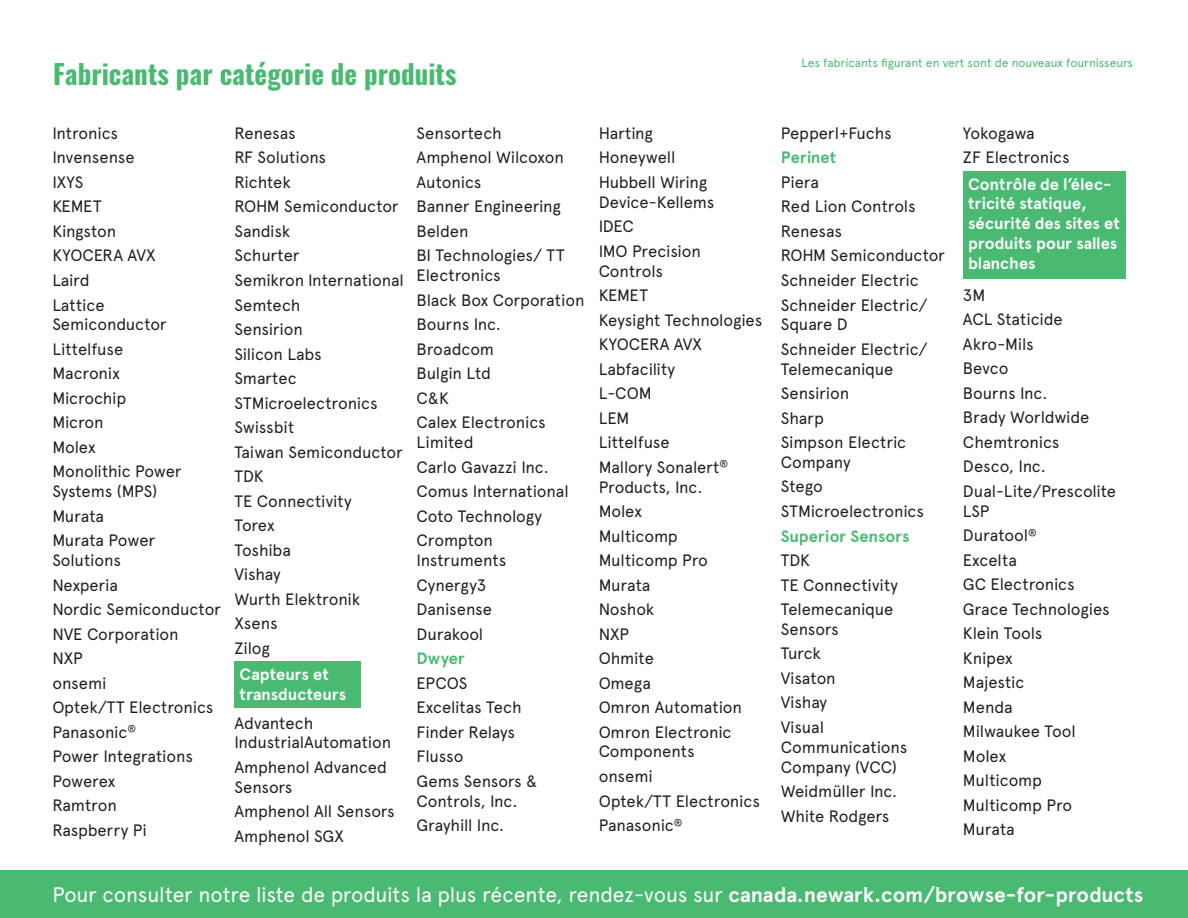
<style>
.page{position:relative;width:1188px;height:918px;background:#fff}
.page>*{position:absolute;margin:0;border:0;box-sizing:border-box;transform-origin:0 0}
.t1{font:27px "Oswald";color:#4aba73}
.t2{font:21px "Apercu Avnet";letter-spacing:-.01em;color:#fff}
.t3{font:16.5px/24.5px "Apercu Avnet";letter-spacing:-.01em;color:#231f20}
.t4{font:700 16.5px/19.8px "Apercu Avnet";color:#fff}
.t5{font:700 16.5px "Apercu Avnet";letter-spacing:-.005em;color:#4aba73}
.t6{font:12px "Apercu Avnet";letter-spacing:-.005em;color:#4aba73}
.s1{font-weight:700}
</style>
<div class="page">
<div style="left:0;top:870px;width:1188px;height:48px;background:#4aba73"></div>
<div style="left:234px;top:662px;width:127px;height:46px;background:#4aba73"></div>
<div style="left:963px;top:171px;width:162px;height:108px;background:#4aba73"></div>
<h1 class="t1" style="left:53px;top:50px;width:405px">Fabricants par catégorie de produits</h1>
<p class="t6" style="left:802px;top:54px;width:333px">Les fabricants figurant en vert sont de nouveaux fournisseurs</p>
<p class="t3" style="left:52px;top:119px;width:105px">Intronics<br>Invensense<br>IXYS<br>KEMET<br>Kingston<br>KYOCERA AVX<br>Laird<br>Lattice</p>
<p class="t3" style="left:52px;top:311px;width:131px">Semiconductor<br>Littelfuse<br>Macronix<br>Microchip<br>Micron<br>Molex<br>Monolithic Power</p>
<p class="t3" style="left:52px;top:478px;width:106px">Systems (MPS)<br>Murata<br>Murata Power</p>
<p class="t3" style="left:52px;top:547px;width:170px">Solutions<br>Nexperia<br>Nordic Semiconductor<br>NVE Corporation<br>NXP<br>onsemi<br>Optek/TT Electronics<br>Panasonic<sup>®<br></sup>Power Integrations<br>Powerex<br>Ramtron<br>Raspberry Pi</p>
<p class="t3" style="left:234px;top:119px;width:171px">Renesas<br>RF Solutions<br>Richtek<br>ROHM Semiconductor<br>Sandisk<br>Schurter<br>Semikron International<br>Semtech<br>Sensirion<br>Silicon Labs<br>Smartec<br>STMicroelectronics<br>Swissbit<br>Taiwan Semiconductor<br>TDK<br>TE Connectivity<br>Torex<br>Toshiba<br>Vishay<br>Wurth Elektronik<br>Xsens<br>Zilog</p>
<p class="t4" style="left:240px;top:663px;width:108px">Capteurs et transducteurs</p>
<p class="t3" style="left:234px;top:711px;width:158px;line-height:19.8px">Advantech<br>IndustrialAutomation</p>
<p class="t3" style="left:234px;top:756px;width:154px;line-height:19.8px">Amphenol Advanced<br>Sensors</p>
<p class="t3" style="left:234px;top:798px;width:162px">Amphenol All Sensors<br>Amphenol SGX</p>
<p class="t3" style="left:417px;top:119px;width:150px">Sensortech<br>Amphenol Wilcoxon<br>Autonics<br>Banner Engineering<br>Belden<br>BI Technologies/ TT</p>
<p class="t3" style="left:417px;top:262px;width:169px">Electronics<br>Black Box Corporation<br>Bourns Inc.<br>Broadcom<br>Bulgin Ltd<br>C&amp;K<br>Calex Electronics</p>
<p class="t3" style="left:417px;top:429px;width:154px">Limited<br>Carlo Gavazzi Inc.<br>Comus International<br>Coto Technology<br>Crompton</p>
<p class="t3" style="left:417px;top:547px;width:91px">Instruments<br>Cynergy3<br>Danisense<br>Durakool</p>
<p class="t5" style="left:417px;top:646px;width:50px">Dwyer</p>
<p class="t3" style="left:417px;top:669px;width:122px">EPCOS<br>Excelitas Tech<br>Finder Relays<br>Flusso<br>Gems Sensors &amp;</p>
<p class="t3" style="left:417px;top:787px;width:102px">Controls, Inc.<br>Grayhill Inc.</p>
<p class="t3" style="left:599px;top:119px;width:110px">Harting<br>Honeywell<br>Hubbell Wiring</p>
<p class="t3" style="left:599px;top:188px;width:117px">Device-Kellems<br>IDEC<br>IMO Precision</p>
<p class="t3" style="left:599px;top:257px;width:165px">Controls<br>KEMET<br>Keysight Technologies<br>KYOCERA AVX<br>Labfacility<br>L-COM<br>LEM<br>Littelfuse<br>Mallory Sonalert<sup>®</sup></p>
<p class="t3" style="left:599px;top:473px;width:145px">Products, Inc.<br>Molex<br>Multicomp<br>Multicomp Pro<br>Murata<br>Noshok<br>NXP<br>Ohmite<br>Omega<br>Omron Automation<br>Omron Electronic</p>
<p class="t3" style="left:599px;top:738px;width:163px">Components<br>onsemi<br>Optek/TT Electronics<br>Panasonic<sup>®</sup></p>
<p class="t3" style="left:781px;top:119px;width:113px">Pepperl+Fuchs</p>
<p class="t5" style="left:781px;top:145px;width:57px">Perinet</p>
<p class="t3" style="left:781px;top:169px;width:166px">Piera<br>Red Lion Controls<br>Renesas<br>ROHM Semiconductor<br>Schneider Electric<br>Schneider Electric/</p>
<p class="t3" style="left:781px;top:311px;width:148px">Square D<br>Schneider Electric/</p>
<p class="t3" style="left:781px;top:355px;width:127px">Telemecanique<br>Sensirion<br>Sharp<br>Simpson Electric</p>
<p class="t3" style="left:781px;top:449px;width:145px">Company<br>Stego<br>STMicroelectronics</p>
<p class="t5" style="left:781px;top:523px;width:130px">Superior Sensors</p>
<p class="t3" style="left:781px;top:547px;width:119px">TDK<br>TE Connectivity<br>Telemecanique</p>
<p class="t3" style="left:781px;top:616px;width:60px">Sensors<br>Turck<br>Visaton<br>Vishay<br>Visual</p>
<p class="t3" style="left:781px;top:736px;width:128px;line-height:19.8px">Communications<br>Company (VCC)</p>
<p class="t3" style="left:781px;top:778px;width:118px">Weidmüller Inc.<br>White Rodgers</p>
<p class="t3" style="left:963px;top:119px;width:108px">Yokogawa<br>ZF Electronics</p>
<p class="t4" style="left:968px;top:173px;width:153px">Contrôle de l’élec&shy;tricité statique, sécurité des sites et produits pour salles blanches</p>
<p class="t3" style="left:963px;top:281px;width:155px">3M<br>ACL Staticide<br>Akro-Mils<br>Bevco<br>Bourns Inc.<br>Brady Worldwide<br>Chemtronics<br>Desco, Inc.<br>Dual-Lite/Prescolite</p>
<p class="t3" style="left:963px;top:497px;width:148px">LSP<br>Duratool<sup>®<br></sup>Excelta<br>GC Electronics<br>Grace Technologies<br>Klein Tools<br>Knipex<br>Majestic<br>Menda<br>Milwaukee Tool<br>Molex<br>Multicomp<br>Multicomp Pro<br>Murata</p>
<p class="t2" style="left:52px;top:878px;width:1093px">Pour consulter notre liste de produits la plus récente, rendez-vous sur <span class="s1">canada.newark.com/browse-for-products</span></p>
</div>
